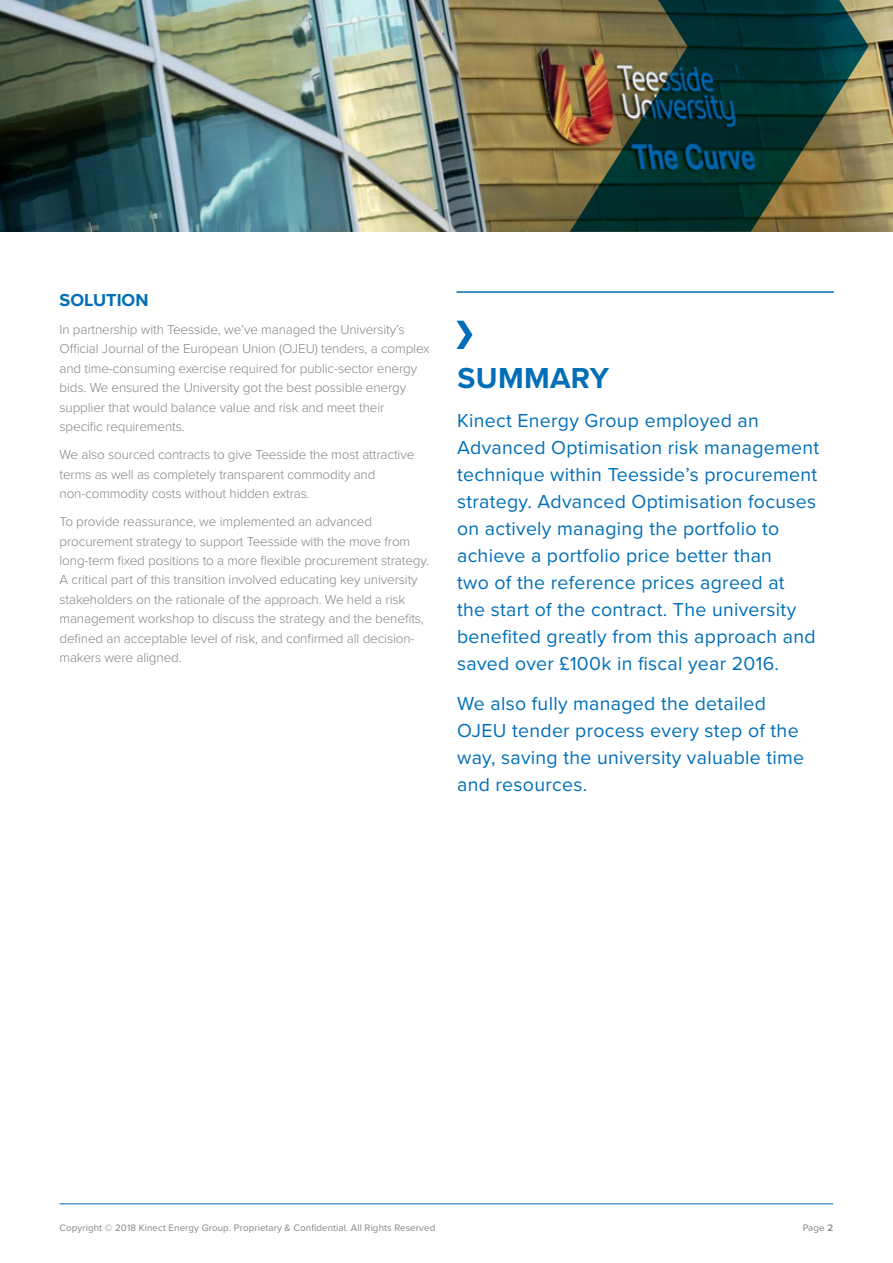
<style>
.page{position:relative;width:893px;height:1263px;background:#fff}
.page>*{position:absolute;margin:0;border:0;box-sizing:border-box;transform-origin:0 0}
.t1{font:700 30px "Proxima Nova";letter-spacing:.01em;color:#006fb7}
.t2{font:19.5px/27px "Proxima Nova";letter-spacing:.015em;color:#006fb7}
.t3{font:700 18px "Proxima Nova";color:#006fb7}
.t4{font:300 13.5px/19.5px "Proxima Nova";letter-spacing:-.01em;color:#878483}
.t5{font:9.75px "Proxima Nova";letter-spacing:.01em;color:#878483}
.s1{font-weight:600}
</style>
<div class="page">
<hr style="left:60px;top:1203px;width:773px;height:1px;background:#006fb7">
<img style="left:0;top:0;width:893px;height:232px">
<svg style="left:570px;top:0;width:299px;height:232px"></svg>
<hr style="left:456px;top:291px;width:378px;height:2px;background:#006fb7">
<svg style="left:456px;top:321px;width:17px;height:28px"></svg>
<h3 class="t3" style="left:60px;top:286px;width:90px">SOLUTION</h3>
<p class="t4" style="left:60px;top:319px;width:372px">In partnership with Teesside, we’ve managed the University’s Official Journal of the European Union (OJEU) tenders, a complex and time-consuming exercise required for public-sector energy bids. We ensured the University got the best possible energy supplier that would balance value and risk and meet their specific requirements.</p>
<p class="t4" style="left:60px;top:444px;width:356px">We also sourced contracts to give Teesside the most attractive terms as well as completely transparent commodity and non-commodity costs without hidden extras.</p>
<p class="t4" style="left:60px;top:511px;width:371px">To provide reassurance, we implemented an advanced procurement strategy to support Teesside with the move from long-term fixed positions to a more flexible procurement strategy.<br>A critical part of this transition involved educating key university stakeholders on the rationale of the approach. We held a risk management workshop to discuss the strategy and the benefits, defined an acceptable level of risk, and confirmed all decision&shy;makers were aligned.</p>
<h1 class="t1" style="left:458px;top:356px;width:153px">SUMMARY</h1>
<p class="t2" style="left:457px;top:406px;width:364px">Kinect Energy Group employed an Advanced Optimisation risk management technique within Teesside’s procurement strategy. Advanced Optimisation focuses on actively managing the portfolio to achieve a portfolio price better than<br>two of the reference prices agreed at<br>the start of the contract. The university benefited greatly from this approach and saved over £100k in fiscal year 2016.</p>
<h2 class="t2" style="left:457px;top:689px;width:349px">We also fully managed the detailed<br>OJEU tender process every step of the way, saving the university valuable time and resources.</h2>
<p class="t5" style="left:60px;top:1220px;width:377px">Copyright © 2018 Kinect Energy Group. Proprietary &amp; Confidential. All Rights Reserved</p>
<p class="t5" style="left:803px;top:1220px;width:32px">Page <span class="s1">2</span></p>
</div>
